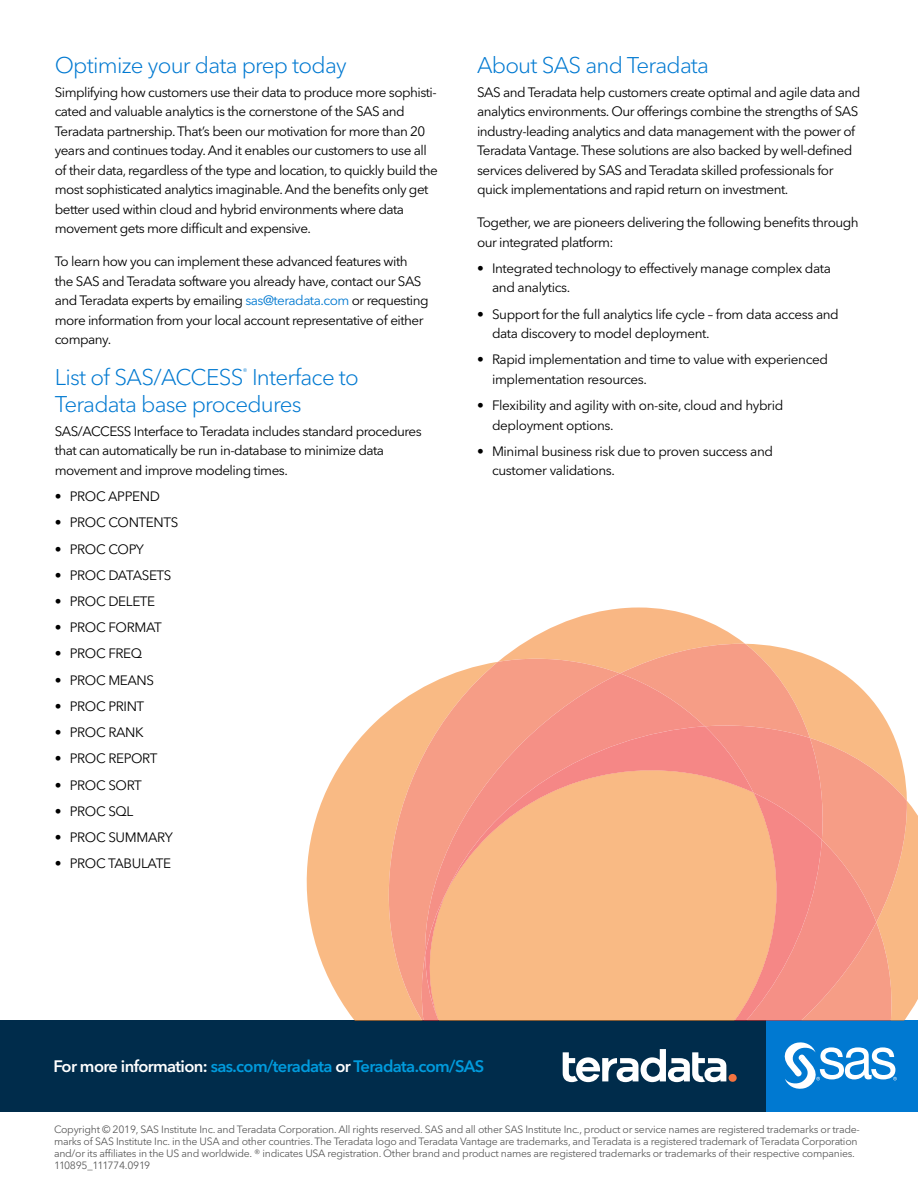
<style>
.page{position:relative;width:918px;height:1188px;background:#fff}
.page>*{position:absolute;margin:0;border:0;box-sizing:border-box;transform-origin:0 0}
.t1{font:300 22.5px "Avenir Next W1 G";letter-spacing:-.035em;color:#0079d1}
.t2{font:600 16.5px "Avenir Next W1 G";letter-spacing:-.04em;color:#009bdd}
.t3{font:13.5px/19.5px "Avenir Next W1 G";letter-spacing:-.035em;color:#000}
.t4{font:10.5px/12px "Avenir Next W1 G";letter-spacing:-.025em;color:#000}
.t5{font:300 7.8px "Avenir Next W1 G";color:#0079d1}
.s1{color:#0079d1}
.s2{color:#fff}
</style>
<div class="page">
<div style="left:0;top:1020px;width:770px;height:91px;background:#002c4b"></div>
<div style="left:767px;top:1020px;width:151px;height:91px;background:#0079d1"></div>
<svg style="left:785px;top:1042px;width:112px;height:47px"></svg>
<svg style="left:563px;top:1049px;width:163px;height:33px"></svg>
<div style="left:729px;top:1074px;width:8px;height:8px;background:#f47440;border-radius:50%"></div>
<svg style="left:306px;top:713px;width:79px;height:307px;fill:#f9ba84"></svg>
<svg style="left:385px;top:688px;width:36px;height:332px;background:#f7af8a"></svg>
<svg style="left:421px;top:607px;width:497px;height:413px"></svg>
<svg style="left:429px;top:753px;width:366px;height:267px;background:#f8af84"></svg>
<h1 class="t1" style="left:55px;top:52px;width:294px">Optimize your data prep today</h1>
<p class="t3" style="left:55px;top:82px;width:385px">Simplifying how customers use their data to produce more sophisti&shy;cated and valuable analytics is the cornerstone of the SAS and Teradata partnership. That’s been our motivation for more than 20 years and continues today. And it enables our customers to use all of their data, regardless of the type and location, to quickly build the most sophisticated analytics imaginable. And the benefits only get better used within cloud and hybrid environments where data movement gets more difficult and expensive.</p>
<p class="t3" style="left:55px;top:252px;width:375px">To learn how you can implement these advanced features with the SAS and Teradata software you already have, contact our SAS and Teradata experts by emailing <span class="s1">sas@teradata.com</span> or requesting more information from your local account representative of either company.</p>
<h1 class="t1" style="left:55px;top:364px;width:306px">List of SAS/ACCESS Interface to</h1>
<p class="t5" style="left:243px;top:367px;width:6px">®</p>
<h1 class="t1" style="left:55px;top:391px;width:248px">Teradata base procedures</h1>
<p class="t3" style="left:55px;top:421px;width:369px">SAS/ACCESS Interface to Teradata includes standard procedures that can automatically be run in-database to minimize data movement and improve modeling times.</p>
<p class="t3" style="left:55px;top:487px;width:107px">• PROC APPEND</p>
<p class="t3" style="left:55px;top:513px;width:125px">• PROC CONTENTS</p>
<p class="t3" style="left:55px;top:539px;width:91px">• PROC COPY</p>
<p class="t3" style="left:55px;top:565px;width:118px">• PROC DATASETS</p>
<p class="t3" style="left:55px;top:592px;width:102px">• PROC DELETE</p>
<p class="t3" style="left:55px;top:618px;width:109px">• PROC FORMAT</p>
<p class="t3" style="left:55px;top:644px;width:89px">• PROC FREQ</p>
<p class="t3" style="left:55px;top:670px;width:101px">• PROC MEANS</p>
<p class="t3" style="left:55px;top:697px;width:91px">• PROC PRINT</p>
<p class="t3" style="left:55px;top:723px;width:90px">• PROC RANK</p>
<p class="t3" style="left:55px;top:749px;width:104px">• PROC REPORT</p>
<p class="t3" style="left:55px;top:775px;width:89px">• PROC SORT</p>
<p class="t3" style="left:55px;top:802px;width:80px">• PROC SQL</p>
<p class="t3" style="left:55px;top:828px;width:120px">• PROC SUMMARY</p>
<p class="t3" style="left:55px;top:854px;width:118px">• PROC TABULATE</p>
<h1 class="t1" style="left:477px;top:52px;width:234px">About SAS and Teradata</h1>
<p class="t3" style="left:477px;top:82px;width:385px">SAS and Teradata help customers create optimal and agile data and analytics environments. Our offerings combine the strengths of SAS industry-leading analytics and data management with the power of Teradata Vantage. These solutions are also backed by well-defined services delivered by SAS and Teradata skilled professionals for quick implementations and rapid return on investment.</p>
<p class="t3" style="left:477px;top:213px;width:383px">Together, we are pioneers delivering the following benefits through our integrated platform:</p>
<p class="t3" style="left:492px;top:259px;width:341px;text-indent:-15px">• Integrated technology to effectively manage complex data and analytics.</p>
<p class="t3" style="left:492px;top:304px;width:348px;text-indent:-15px">• Support for the full analytics life cycle – from data access and data discovery to model deployment.</p>
<p class="t3" style="left:492px;top:350px;width:338px;text-indent:-15px">• Rapid implementation and time to value with experienced implementation resources.</p>
<p class="t3" style="left:492px;top:396px;width:293px;text-indent:-15px">• Flexibility and agility with on-site, cloud and hybrid deployment options.</p>
<p class="t3" style="left:492px;top:442px;width:283px;text-indent:-15px">• Minimal business risk due to proven success and customer validations.</p>
<p class="t2" style="left:54px;top:1056px;width:432px"><span class="s2">For more information:</span> sas.com/teradata <span class="s2">or</span> Teradata.com/SAS</p>
<p class="t4" style="left:54px;top:1124px;width:807px">Copyright © 2019, SAS Institute Inc. and Teradata Corporation. All rights reserved. SAS and all other SAS Institute Inc., product or service names are registered trademarks or trade&shy;marks of SAS Institute Inc. in the USA and other countries. The Teradata logo and Teradata Vantage are trademarks, and Teradata is a registered trademark of Teradata Corporation and/or its affiliates in the US and worldwide. ® indicates USA registration. Other brand and product names are registered trademarks or trademarks of their respective companies.<br>110895_111774.0919</p>
</div>
